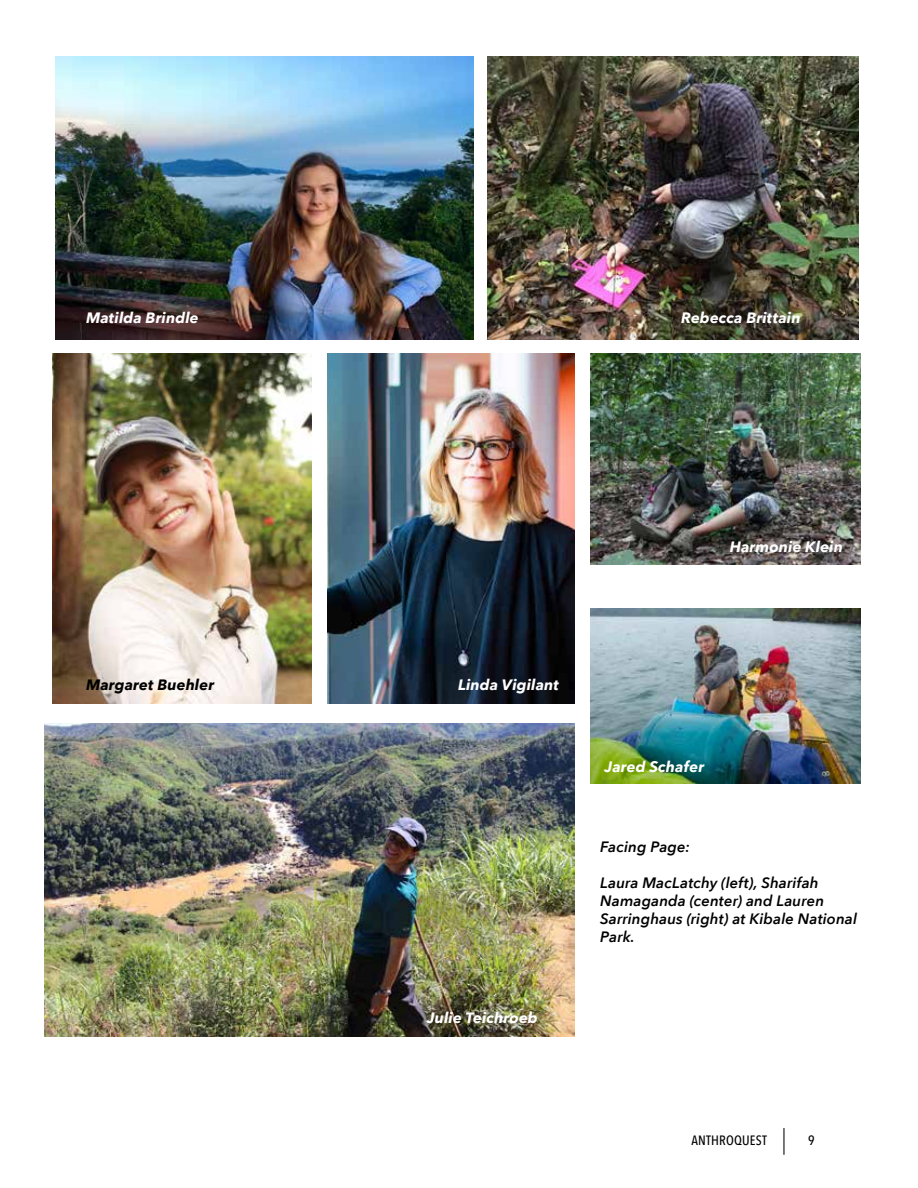
<style>
.page{position:relative;width:918px;height:1188px;background:#fff}
.page>*{position:absolute;margin:0;border:0;box-sizing:border-box;transform-origin:0 0}
.t1{font:italic 600 15px/18px "Avenir Next";letter-spacing:.01em;color:#000}
.t2{font:italic 700 15px "Avenir Next";letter-spacing:.01em;color:#fff}
.t3{font:italic 700 15px "Avenir Next";letter-spacing:.01em;color:#000}
.t4{font:500 13.5px "Avenir Next Condensed";letter-spacing:.015em;color:#000}
</style>
<div class="page">
<svg style="left:783px;top:1128px;width:1px;height:27px"></svg>
<img style="left:56px;top:57px;width:417px;height:282px">
<img style="left:488px;top:57px;width:370px;height:282px">
<img style="left:327px;top:353px;width:247px;height:350px">
<img style="left:52px;top:353px;width:259px;height:350px">
<img style="left:591px;top:353px;width:270px;height:211px">
<img style="left:591px;top:609px;width:270px;height:174px">
<img style="left:45px;top:723px;width:529px;height:313px">
<p class="t2" style="left:86px;top:305px;width:114px">Matilda Brindle</p>
<p class="t3" style="left:86px;top:672px;width:130px">Margaret Buehler</p>
<p class="t2" style="left:681px;top:305px;width:121px">Rebecca Brittain</p>
<p class="t2" style="left:730px;top:534px;width:115px">Harmonie Klein</p>
<p class="t2" style="left:458px;top:672px;width:103px">Linda Vigilant</p>
<p class="t2" style="left:427px;top:1005px;width:113px">Julie Teichroeb</p>
<p class="t2" style="left:605px;top:753px;width:101px">Jared Schafer</p>
<p class="t1" style="left:600px;top:837px;width:91px">Facing Page:</p>
<p class="t1" style="left:600px;top:873px;width:259px">Laura MacLatchy (left), Sharifah<br>Namaganda (center) and Lauren<br>Sarringhaus (right) at Kibale National<br>Park.</p>
<p class="t4" style="left:691px;top:1132px;width:77px">ANTHROQUEST</p>
<p class="t4" style="left:808px;top:1132px;width:8px">9</p>
</div>
